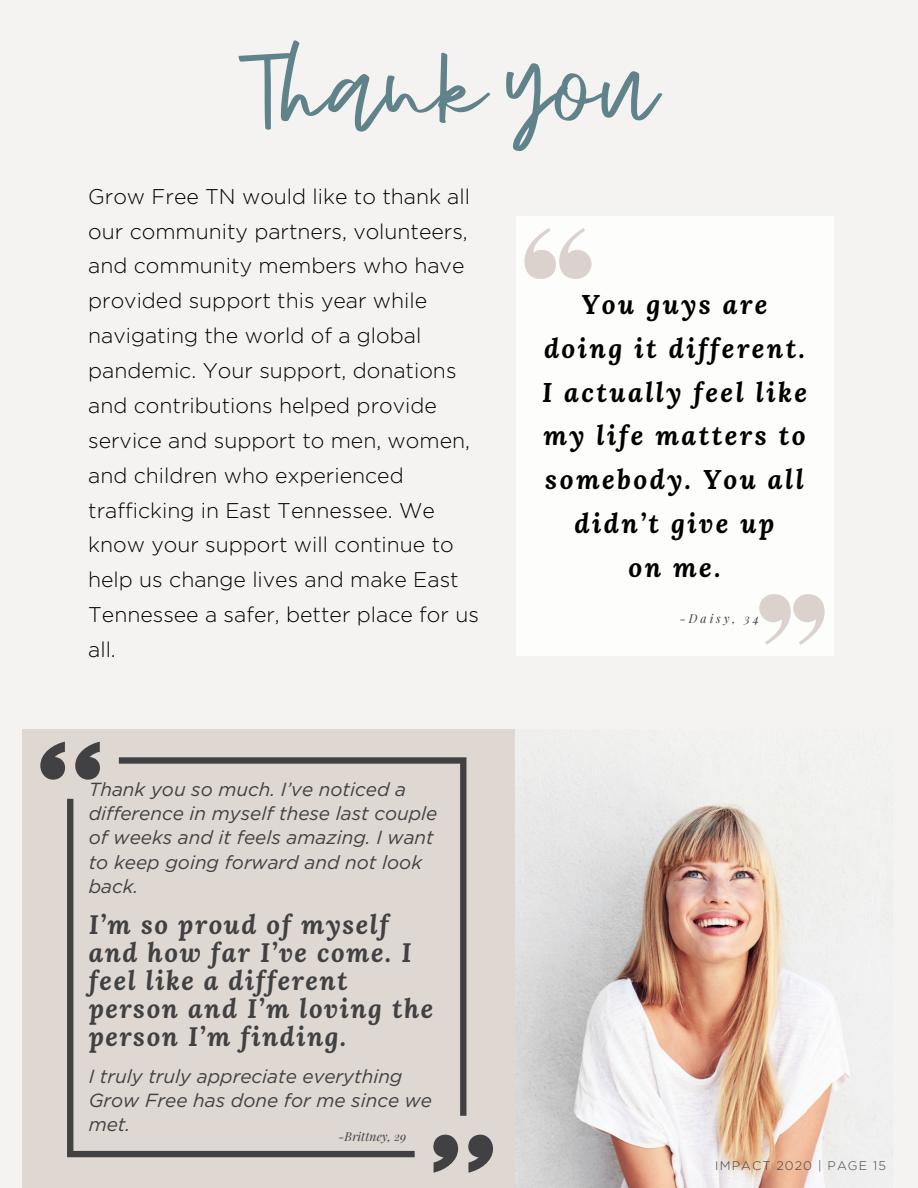
<style>
.page{position:relative;width:918px;height:1188px;background:#f4f3f1}
.page>*{position:absolute;margin:0;border:0;box-sizing:border-box;transform-origin:0 0}
.t1{font:103.5px "Indian";color:#60828a}
.t2{font:italic 700 27px/43.8px "Lora";letter-spacing:.09em;color:#000;text-align:center}
.t3{font:italic 700 26.55px/27.9px "Lora";letter-spacing:.06em;color:#414042}
.t4{font:300 21.3px/34.8px "Gotham";color:#000}
.t5{font:italic 18.9px/24.2px "Gotham";color:#414042}
.t6{font:300 12.45px "Gotham";letter-spacing:.09em;color:#414042}
.t7{font:italic 12px "Playfair Display";letter-spacing:.01em;color:#414042}
</style>
<div class="page">
<div style="left:516px;top:216px;width:317px;height:440px;background:#fff"></div>
<div style="left:22px;top:730px;width:502px;height:458px;background:#dbd2cd"></div>
<img style="left:516px;top:730px;width:377px;height:458px">
<svg style="left:119px;top:757px;width:347px;height:359px"></svg>
<svg style="left:67px;top:799px;width:348px;height:358px"></svg>
<svg style="left:75px;top:742px;width:25px;height:38px"></svg>
<svg style="left:40px;top:742px;width:25px;height:38px"></svg>
<svg style="left:433px;top:1135px;width:25px;height:37px"></svg>
<svg style="left:468px;top:1135px;width:25px;height:37px"></svg>
<svg style="left:524px;top:228px;width:68px;height:51px"></svg>
<svg style="left:759px;top:594px;width:66px;height:51px"></svg>
<p class="t1" style="left:261px;top:38px;width:398px">Thank you</p>
<h1 class="t4" style="left:88px;top:179px;width:392px">Grow Free TN would like to thank all our community partners, volunteers, and community members who have provided support this year while navigating the world of a global pandemic. Your support, donations and contributions helped provide service and support to men, women, and children who experienced trafficking in East Tennessee. We know your support will continue to help us change lives and make East<br>Tennessee a safer, better place for us all.</h1>
<p class="t5" style="left:89px;top:777px;width:350px">Thank you so much. I’ve noticed a difference in myself these last couple of weeks and it feels amazing. I want to keep going forward and not look back.</p>
<h3 class="t3" style="left:89px;top:910px;width:346px">I’m so proud of myself and how far I’ve come. I feel like a different person and I’m loving the person I’m finding.</h3>
<h2 class="t5" style="left:89px;top:1064px;width:345px">I truly truly appreciate everything<br>Grow Free has done for me since we met.</h2>
<p class="t7" style="left:338px;top:1128px;width:70px">-Brittney, 29</p>
<h4 class="t2" style="left:542px;top:282px;width:267px">You guys are doing it different.<br>I actually feel like my life matters to somebody. You all didn’t give up<br>on me.</h4>
<h2 class="t7" style="left:680px;top:611px;width:81px">-Daisy, 34</h2>
<p class="t6" style="left:715px;top:1159px;width:172px">IMPACT 2020 | PAGE 15</p>
</div>
